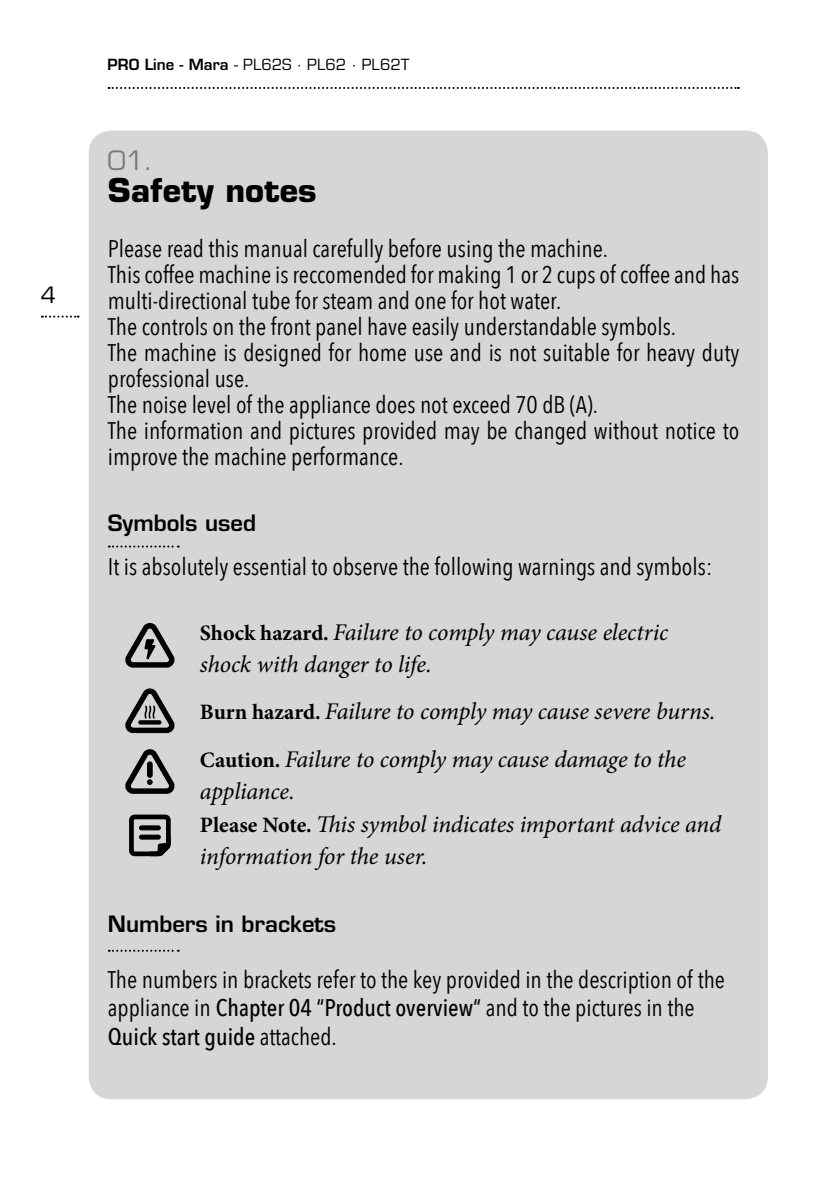
<style>
.page{position:relative;width:840px;height:1191px;background:#fff}
.page>*{position:absolute;margin:0;border:0;box-sizing:border-box;transform-origin:0 0}
.t1{font:700 32px "Eurostile LT Std";color:#000}
.t2{font:26px "Eurostile LT Std";color:#7c7c7c}
.t3{font:24px/26px "Avenir Next Condensed";color:#000}
.t4{font:italic 24px/32.8px "Minion Pro";letter-spacing:-.01em;color:#000}
.t5{font:600 22px "Eurostile LT Std";color:#000}
.t6{font:22px "Eurostile LT Std";color:#000}
.t7{font:15px "Eurostile LT Std";color:#000}
.s1{font-weight:600}
.s2{font-weight:700;font-style:normal;font-size:22px}
.s3{font-weight:500}
</style>
<div class="page">
<svg style="left:42px;top:315px;width:37px;height:2px"></svg>
<svg style="left:108px;top:87px;width:630px;height:2px"></svg>
<div style="left:89px;top:131px;width:678px;height:968px;background:#d6d6d6;border-radius:23px"></div>
<svg style="left:109px;top:545px;width:70px;height:2px"></svg>
<svg style="left:125px;top:623px;width:50px;height:45px"></svg>
<svg style="left:125px;top:688px;width:50px;height:46px"></svg>
<svg style="left:125px;top:749px;width:50px;height:45px"></svg>
<svg style="left:129px;top:814px;width:42px;height:43px"></svg>
<svg style="left:109px;top:949px;width:70px;height:2px"></svg>
<p class="t6" style="left:41px;top:282px;width:17px">4</p>
<p class="t7" style="left:107px;top:55px;width:303px"><span class="s1">PRO Line - Mara</span> - PL62S · PL62 · PL62T</p>
<p class="t2" style="left:108px;top:145px;width:46px">01.</p>
<h1 class="t1" style="left:108px;top:170px;width:210px">Safety notes</h1>
<p class="t3" style="left:108px;top:234px;width:632px">Please read this manual carefully before using the machine.<br>This coffee machine is reccomended for making 1 or 2 cups of coffee and has multi-directional tube for steam and one for hot water.<br>The controls on the front panel have easily understandable symbols.<br>The machine is designed for home use and is not suitable for heavy duty professional use.<br>The noise level of the appliance does not exceed 70 dB (A).<br>The information and pictures provided may be changed without notice to improve the machine performance.</p>
<p class="t5" style="left:108px;top:509px;width:150px">Symbols used</p>
<p class="t3" style="left:108px;top:552px;width:605px">It is absolutely essential to observe the following warnings and symbols:</p>
<p class="t4" style="left:200px;top:616px;width:469px;line-height:32px"><span class="s2">Shock hazard.</span> Failure to comply may cause electric shock with danger to life.</p>
<p class="t4" style="left:200px;top:688px;width:517px;line-height:47px"><span class="s2">Burn hazard.</span> Failure to comply may cause severe burns.<br><span class="s2">Caution.</span> Failure to comply may cause damage to the</p>
<p class="t4" style="left:200px;top:774px;width:522px">appliance.<br><span class="s2">Please Note.</span> This symbol indicates important advice and information for the user.</p>
<p class="t5" style="left:108px;top:910px;width:230px">Numbers in brackets</p>
<p class="t3" style="left:108px;top:963px;width:618px;line-height:28.8px">The numbers in brackets refer to the key provided in the description of the appliance in <span class="s3">Chapter 04 “Product overview“</span> and to the pictures in the<br><span class="s3">Quick start guide</span> attached.</p>
</div>
